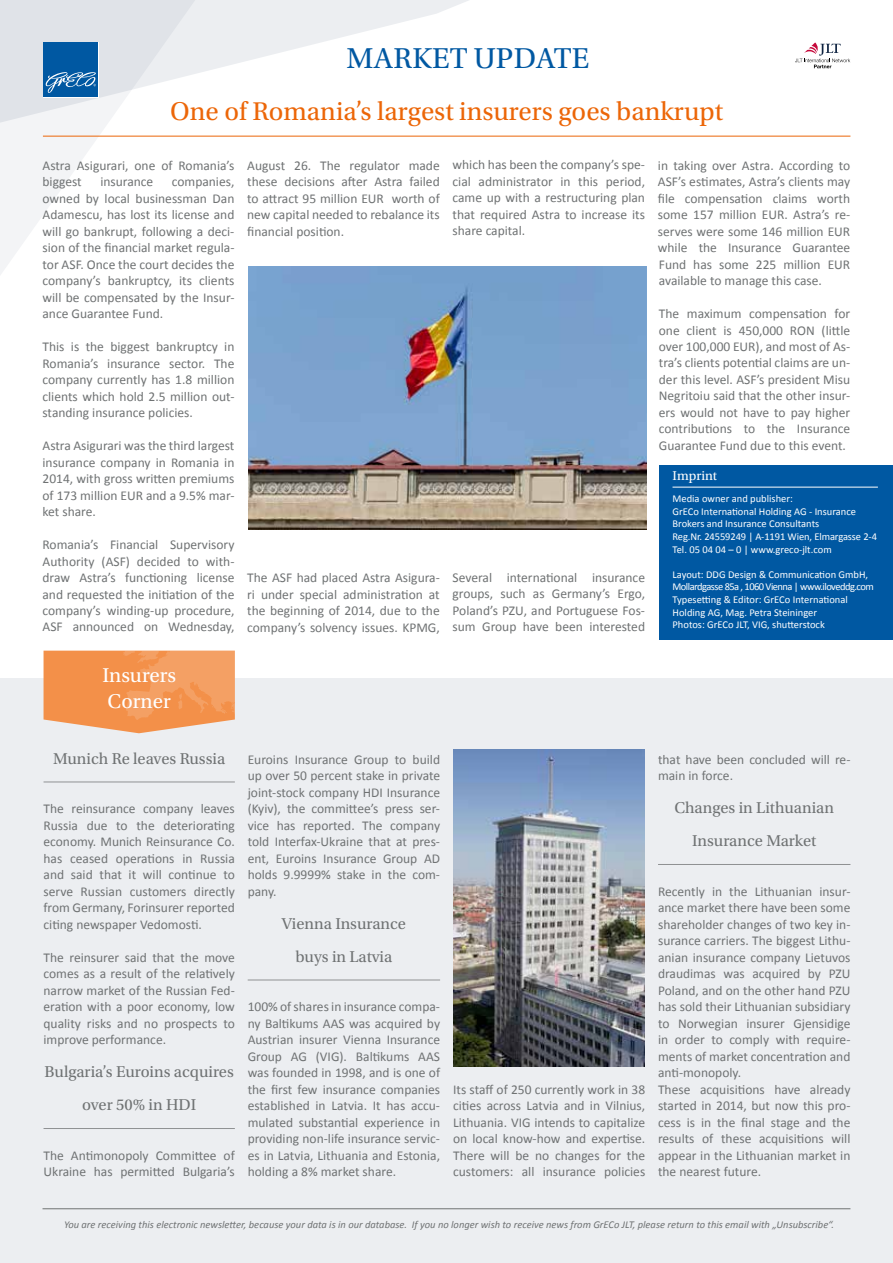
<style>
.page{position:relative;width:893px;height:1263px;background:#fff}
.page>*{position:absolute;margin:0;border:0;box-sizing:border-box;transform-origin:0 0}
.t1{font:30.3px "Utopia Std";letter-spacing:.01em;color:#0058a2}
.t2{font:27px "Utopia Std";color:#ec6608}
.t3{font:21px/25.2px "Utopia Std";color:#fff}
.t4{font:16.5px/33px "Utopia Std";color:#6f7273;text-align:center}
.t5{font:13.5px/16.5px "Calibri";color:#6f7273;text-align:justify}
.t6{font:13.5px "Utopia Std";color:#fff}
.t7{font:10.5px/12.6px "Calibri";color:#fff}
.t8{font:italic 10.5px "Calibri";color:#6f7273}
</style>
<div class="page">
<div style="left:0;top:678px;width:893px;height:585px;background:#eceef1"></div>
<svg style="left:214px;top:0;width:255px;height:69px;fill:#eceef1"></svg>
<svg style="left:0;top:0;width:214px;height:275px"></svg>
<div style="left:659px;top:465px;width:234px;height:174px;background:#0058a2"></div>
<svg style="left:44px;top:651px;width:191px;height:82px;background:#f29c5e"></svg>
<hr style="left:672px;top:487px;width:206px;height:1px;background:#fff">
<hr style="left:43px;top:136px;width:807px;height:1px;background:#ec6608">
<div style="left:44px;top:42px;width:54px;height:55px;background:#0058a2"></div>
<svg style="left:46px;top:72px;width:50px;height:21px"></svg>
<hr style="left:44px;top:782px;width:191px;height:1px;background:#8f9193">
<hr style="left:44px;top:1128px;width:191px;height:1px;background:#8f9193">
<hr style="left:248px;top:980px;width:192px;height:1px;background:#8f9193">
<hr style="left:658px;top:864px;width:192px;height:1px;background:#8f9193">
<img style="left:248px;top:266px;width:398px;height:264px">
<img style="left:453px;top:749px;width:191px;height:318px">
<svg style="left:795px;top:43px;width:55px;height:25px"></svg>
<hr style="left:43px;top:1208px;width:807px;height:1px;background:#6f7273">
<h1 class="t1" style="left:346px;top:42px;width:244px">MARKET UPDATE</h1>
<h2 class="t2" style="left:170px;top:97px;width:555px">One of Romania’s largest insurers goes bankrupt</h2>
<p class="t5" style="left:43px;top:156px;width:193px">Astra Asigurari, one of Romania’s biggest</p>
<p class="t5" style="left:43px;top:173px;width:193px;text-indent:129px">companies, owned by local businessman Dan Adamescu, has lost its license and will go bankrupt, following a deci&shy;sion of the financial market regula&shy;tor ASF. Once the court decides the company’s bankruptcy, its clients will be compensated by the Insur&shy;ance Guarantee Fund.</p>
<p class="t5" style="left:43px;top:338px;width:193px">This is the biggest bankruptcy in Romania’s insurance sector. The company currently has 1.8 million clients which hold 2.5 million out&shy;standing insurance policies.</p>
<p class="t5" style="left:43px;top:437px;width:193px">Astra Asigurari was the third largest insurance company in Romania in 2014, with gross written premiums of 173 million EUR and a 9.5% mar&shy;ket share.</p>
<p class="t5" style="left:43px;top:536px;width:193px">Romania’s Financial Supervisory Authority (ASF) decided to with&shy;draw Astra’s functioning license and requested the initiation of the company’s winding-up procedure, ASF announced on Wednesday,</p>
<p class="t5" style="left:100px;top:173px;width:54px">insurance</p>
<p class="t5" style="left:247px;top:156px;width:194px">August 26. The regulator made these decisions after Astra failed to attract 95 million EUR worth of new capital needed to rebalance its financial position.</p>
<p class="t5" style="left:453px;top:156px;width:194px">which has been the company’s spe&shy;cial administrator in this period, came up with a restructuring plan that required Astra to increase its share capital.</p>
<p class="t5" style="left:247px;top:569px;width:194px">The ASF had placed Astra Asigura&shy;ri under special administration at the beginning of 2014, due to the company’s solvency issues. KPMG,</p>
<p class="t5" style="left:453px;top:569px;width:194px">Several international insurance groups, such as Germany’s Ergo, Poland’s PZU, and Portuguese Fos&shy;sum Group have been interested</p>
<p class="t5" style="left:658px;top:156px;width:194px">in taking over Astra. According to ASF’s estimates, Astra’s clients may file compensation claims worth some 157 million EUR. Astra’s re&shy;serves were some 146 million EUR while the Insurance Guarantee Fund has some 225 million EUR available to manage this case.</p>
<p class="t5" style="left:659px;top:305px;width:193px">The maximum compensation for one client is 450,000 RON (little over 100,000 EUR), and most of As&shy;tra’s clients potential claims are un&shy;der this level. ASF’s president Misu Negritoiu said that the other insur&shy;ers would not have to pay higher contributions to the Insurance Guarantee Fund due to this event.</p>
<p class="t6" style="left:672px;top:468px;width:46px">Imprint</p>
<p class="t7" style="left:672px;top:492px;width:206px">Media owner and publisher:<br>GrECo International Holding AG - Insurance Brokers and Insurance Consultants<br>Reg.Nr. 24559249 | A-1191 Wien, Elmargasse 2-4<br>Tel. 05 04 04 – 0 | www.greco-jlt.com</p>
<p class="t7" style="left:672px;top:568px;width:203px">Layout: DDG Design &amp; Communication GmbH, Mollardgasse 85a , 1060 Vienna | www.iloveddg.com Typesetting &amp; Editor: GrECo International Holding AG, Mag. Petra Steininger<br>Photos: GrECo JLT, VIG, shutterstock</p>
<h3 class="t3" style="left:102px;top:663px;width:75px">Insurers<br>Corner</h3>
<p class="t4" style="left:53px;top:742px;width:174px">Munich Re leaves Russia</p>
<p class="t5" style="left:44px;top:800px;width:193px">The reinsurance company leaves Russia due to the deteriorating economy. Munich Reinsurance Co. has ceased operations in Russia and said that it will continue to serve Russian customers directly from Germany, Forinsurer reported citing newspaper Vedomosti.</p>
<p class="t5" style="left:44px;top:948px;width:193px">The reinsurer said that the move comes as a result of the relatively narrow market of the Russian Fed&shy;eration with a poor economy, low quality risks and no prospects to improve performance.</p>
<p class="t4" style="left:45px;top:1055px;width:191px">Bulgaria’s Euroins acquires over 50% in HDI</p>
<p class="t5" style="left:44px;top:1146px;width:193px">The Antimonopoly Committee of<br>Ukraine has permitted Bulgaria’s</p>
<p class="t5" style="left:248px;top:750px;width:194px">Euroins Insurance Group to build up over 50 percent stake in private joint-stock company HDI Insurance (Kyiv), the committee’s press ser&shy;vice has reported. The company told Interfax-Ukraine that at pres&shy;ent, Euroins Insurance Group AD holds 9.9999% stake in the com&shy;pany.</p>
<p class="t4" style="left:282px;top:907px;width:126px">Vienna Insurance buys in Latvia</p>
<p class="t5" style="left:248px;top:998px;width:194px">100% of shares in insurance compa&shy;ny Baltikums AAS was acquired by Austrian insurer Vienna Insurance Group AG (VIG). Baltikums AAS was founded in 1998, and is one of the first few insurance companies established in Latvia. It has accu&shy;mulated substantial experience in providing non-life insurance servic&shy;es in Latvia, Lithuania and Estonia, holding a 8% market share.</p>
<p class="t5" style="left:453px;top:1080px;width:194px">Its staff of 250 currently work in 38 cities across Latvia and in Vilnius, Lithuania. VIG intends to capitalize on local know-how and expertise.<br>There will be no changes for the customers: all insurance policies</p>
<p class="t5" style="left:658px;top:750px;width:194px">that have been concluded will re&shy;main in force.</p>
<p class="t4" style="left:674px;top:791px;width:161px">Changes in Lithuanian<br>Insurance Market</p>
<p class="t5" style="left:658px;top:882px;width:194px;text-align:left">Recently in the Lithuanian insur&shy;ance market there have been some shareholder changes of two key in&shy;surance carriers. The biggest Lithu&shy;anian insurance company Lietuvos draudimas was acquired by PZU<br>Poland, and on the other hand PZU has sold their Lithuanian subsidiary to Norwegian insurer Gjensidige in order to comply with require&shy;ments of market concentration and anti-monopoly.<br>These acquisitions have already started in 2014, but now this pro&shy;cess is in the final stage and the results of these acquisitions will appear in the Lithuanian market in the nearest future.</p>
<p class="t8" style="left:64px;top:1217px;width:772px">You are receiving this electronic newsletter, because your data is in our database. If you no longer wish to receive news from GrECo JLT, please return to this email with „Unsubscribe“.</p>
</div>
